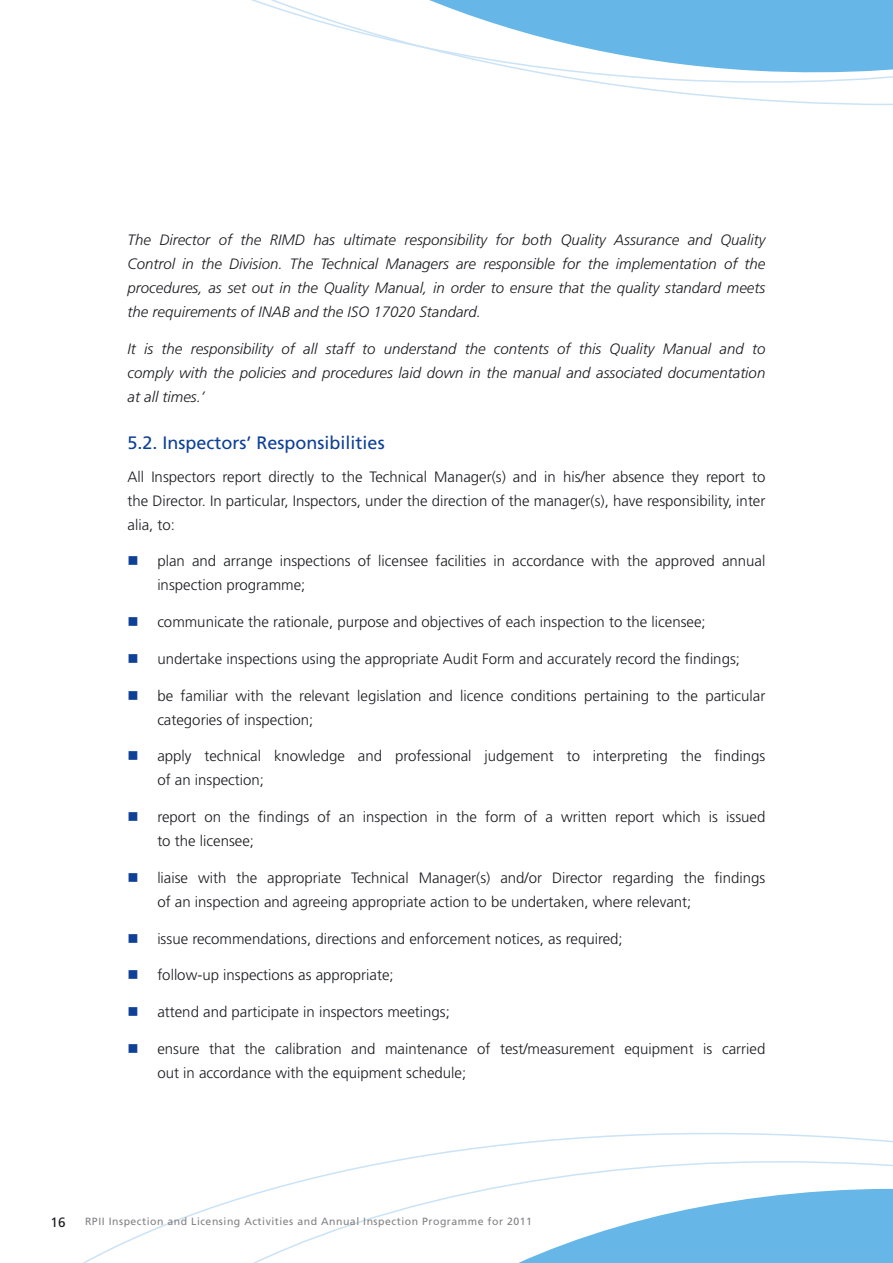
<style>
.page{position:relative;width:893px;height:1263px;background:#fff}
.page>*{position:absolute;margin:0;border:0;box-sizing:border-box;transform-origin:0 0}
.t1{font:18px "Frutiger LT Std";color:#0e4096}
.t2{font:300 15px/24px "Frutiger LT Std";color:#1b1c20}
.t3{font:italic 300 15px/24px "Frutiger LT Std";color:#1b1c20;text-align:justify}
.t4{font:13.5px "Frutiger LT Std";color:#1b1c20}
.t5{font:10.5px "Frutiger LT Std";letter-spacing:.05em;color:#818084}
.s1{color:#0e4096}
</style>
<div class="page">
<svg style="left:251px;top:0;width:148px;height:43px"></svg>
<svg style="left:83px;top:1145px;width:408px;height:118px"></svg>
<svg style="left:399px;top:0;width:494px;height:105px"></svg>
<svg style="left:491px;top:1132px;width:402px;height:131px"></svg>
<p class="t3" style="left:128px;top:228px;width:639px">The Director of the RIMD has ultimate responsibility for both Quality Assurance and Quality Control in the Division. The Technical Managers are responsible for the implementation of the procedures, as set out in the Quality Manual, in order to ensure that the quality standard meets the requirements of INAB and the ISO 17020 Standard.</p>
<p class="t3" style="left:128px;top:337px;width:639px">It is the responsibility of all staff to understand the contents of this Quality Manual and to comply with the policies and procedures laid down in the manual and associated documentation at all times.’</p>
<p class="t1" style="left:128px;top:432px;width:259px">5.2. Inspectors’ Responsibilities</p>
<p class="t2" style="left:128px;top:465px;width:639px;text-align:justify">All Inspectors report directly to the Technical Manager(s) and in his/her absence they report to the Director. In particular, Inspectors, under the direction of the manager(s), have responsibility, inter alia, to:</p>
<p class="t2" style="left:157px;top:549px;width:610px;text-indent:-30px"><span class="s1">■</span> plan and arrange inspections of licensee facilities in accordance with the approved annual inspection programme;</p>
<p class="t2" style="left:128px;top:610px;width:580px"><span class="s1">■</span> communicate the rationale, purpose and objectives of each inspection to the licensee;</p>
<p class="t2" style="left:128px;top:647px;width:614px"><span class="s1">■</span> undertake inspections using the appropriate Audit Form and accurately record the findings;</p>
<p class="t2" style="left:157px;top:684px;width:610px;text-indent:-30px"><span class="s1">■</span> be familiar with the relevant legislation and licence conditions pertaining to the particular categories of inspection;</p>
<p class="t2" style="left:157px;top:744px;width:609px;text-indent:-30px"><span class="s1">■</span> apply technical knowledge and professional judgement to interpreting the findings of an inspection;</p>
<p class="t2" style="left:157px;top:805px;width:610px;text-indent:-30px"><span class="s1">■</span> report on the findings of an inspection in the form of a written report which is issued to the licensee;</p>
<p class="t2" style="left:157px;top:866px;width:610px;text-indent:-30px"><span class="s1">■</span> liaise with the appropriate Technical Manager(s) and/or Director regarding the findings of an inspection and agreeing appropriate action to be undertaken, where relevant;</p>
<p class="t2" style="left:128px;top:927px;width:497px"><span class="s1">■</span> issue recommendations, directions and enforcement notices, as required;</p>
<p class="t2" style="left:128px;top:963px;width:268px"><span class="s1">■</span> follow-up inspections as appropriate;</p>
<p class="t2" style="left:128px;top:1000px;width:324px"><span class="s1">■</span> attend and participate in inspectors meetings;</p>
<p class="t2" style="left:157px;top:1037px;width:609px;text-indent:-30px"><span class="s1">■</span> ensure that the calibration and maintenance of test/measurement equipment is carried out in accordance with the equipment schedule;</p>
<p class="t4" style="left:51px;top:1214px;width:17px">16</p>
<p class="t5" style="left:85px;top:1215px;width:448px">RPII Inspection and Licensing Activities and Annual Inspection Programme for 2011</p>
</div>
